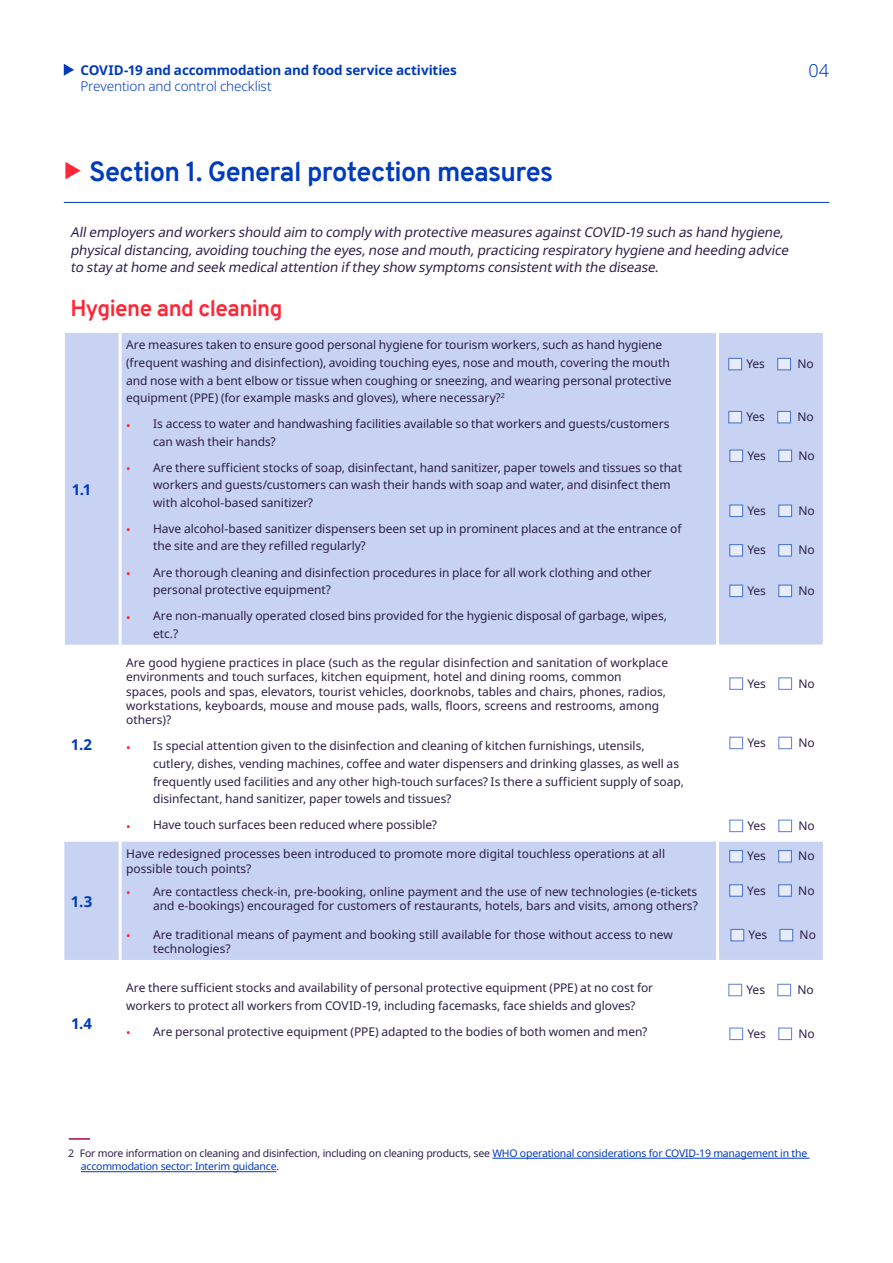
<style>
.page{position:relative;width:893px;height:1263px;background:#fff}
.page>*{position:absolute;margin:0;border:0;box-sizing:border-box;transform-origin:0 0}
.t1{font:700 27px "Overpass";letter-spacing:-.025em;color:#003bbc}
.t2{font:700 22.5px "Overpass";letter-spacing:-.02em;color:#ff2636}
.t3{font:300 18px "Noto Sans";color:#003bbc}
.t4{font:700 15px "Noto Sans";color:#003bbc}
.t5{font:italic 13.5px/17.5px "Noto Sans";color:#2c1f49}
.t6{font:700 13.5px "Noto Sans";letter-spacing:-.01em;color:#003bbc}
.t7{font:300 13.5px "Noto Sans";letter-spacing:-.01em;color:#003bbc}
.t8{font:12px/17.5px "Noto Sans";letter-spacing:-.005em;color:#2c1f49}
.t9{font:10.5px/13.5px "Noto Sans";letter-spacing:-.02em;color:#003bbc}
.s1{color:#ff2636}
.s2{color:#2c1f49}
.s3{color:#fff}
</style>
<div class="page">
<hr style="left:64px;top:202px;width:765px;height:1px;background:#003bbc">
<svg style="left:64px;top:64px;width:10px;height:12px"></svg>
<svg style="left:64px;top:333px;width:759px;height:627px;fill:#c8d2f2"></svg>
<hr style="left:719px;top:644px;width:104px;height:2px;background:#fff">
<hr style="left:64px;top:840px;width:56px;height:2px;background:#fff">
<hr style="left:120px;top:840px;width:598px;height:2px;background:#fff">
<hr style="left:718px;top:840px;width:105px;height:2px;background:#fff">
<hr style="left:119px;top:333px;width:3px;height:312px;background:#fff">
<hr style="left:716px;top:333px;width:3px;height:312px;background:#fff">
<hr style="left:119px;top:646px;width:3px;height:194px;background:#fff">
<hr style="left:716px;top:645px;width:3px;height:195px;background:#fff">
<hr style="left:119px;top:842px;width:3px;height:118px;background:#fff">
<hr style="left:716px;top:842px;width:3px;height:118px;background:#fff">
<hr style="left:64px;top:332px;width:1px;height:313px;background:#fff">
<hr style="left:64px;top:645px;width:56px;height:1px;background:#fff">
<hr style="left:120px;top:645px;width:596px;height:1px;background:#fff">
<hr style="left:69px;top:1138px;width:21px;height:2px;background:#aa044d">
<hr style="left:492px;top:1158px;width:318px;height:1px;background:#003bbc">
<hr style="left:81px;top:1171px;width:195px;height:1px;background:#003bbc">
<svg style="left:728px;top:358px;width:14px;height:12px"></svg>
<svg style="left:777px;top:358px;width:14px;height:12px"></svg>
<svg style="left:728px;top:411px;width:14px;height:12px"></svg>
<svg style="left:777px;top:411px;width:14px;height:12px"></svg>
<svg style="left:729px;top:504px;width:14px;height:13px"></svg>
<svg style="left:778px;top:504px;width:14px;height:13px"></svg>
<svg style="left:729px;top:449px;width:14px;height:13px"></svg>
<svg style="left:778px;top:449px;width:14px;height:13px"></svg>
<svg style="left:729px;top:544px;width:14px;height:13px"></svg>
<svg style="left:778px;top:544px;width:14px;height:13px"></svg>
<svg style="left:729px;top:584px;width:14px;height:13px"></svg>
<svg style="left:778px;top:584px;width:14px;height:13px"></svg>
<svg style="left:729px;top:677px;width:14px;height:13px"></svg>
<svg style="left:778px;top:677px;width:14px;height:13px"></svg>
<div style="left:729px;top:737px;width:14px;height:12px;background:#fff"></div>
<div style="left:778px;top:737px;width:14px;height:12px;background:#fff"></div>
<svg style="left:729px;top:819px;width:14px;height:13px"></svg>
<svg style="left:778px;top:819px;width:14px;height:13px"></svg>
<svg style="left:729px;top:850px;width:14px;height:12px"></svg>
<svg style="left:778px;top:850px;width:14px;height:12px"></svg>
<svg style="left:729px;top:884px;width:14px;height:13px"></svg>
<svg style="left:778px;top:884px;width:14px;height:13px"></svg>
<svg style="left:730px;top:929px;width:14px;height:12px"></svg>
<svg style="left:779px;top:929px;width:14px;height:12px"></svg>
<svg style="left:729px;top:1027px;width:14px;height:13px"></svg>
<svg style="left:778px;top:1027px;width:14px;height:13px"></svg>
<p class="t6" style="left:80px;top:60px;width:378px">COVID-19 and accommodation and food service activities</p>
<p class="t7" style="left:80px;top:77px;width:193px">Prevention and control checklist</p>
<h3 class="t3" style="left:808px;top:57px;width:22px">04</h3>
<h1 class="t1" style="left:89px;top:152px;width:465px">Section 1. General protection measures</h1>
<p class="t5" style="left:70px;top:224px;width:723px">Allemployersand workersshould aim to comply with protective measuresagainstCOVID-19 such ashand hygiene, physicaldistancing,avoiding touching the eyes,nose and mouth,practicing respiratory hygiene and heeding advice to stay athome and seek medicalattention if they show symptomsconsistentwith the disease.</p>
<h2 class="t2" style="left:70px;top:292px;width:214px">Hygiene and cleaning</h2>
<p class="t4" style="left:72px;top:479px;width:21px">1.1</p>
<p class="t4" style="left:71px;top:733px;width:23px">1.2</p>
<p class="t4" style="left:71px;top:891px;width:23px">1.3</p>
<p class="t4" style="left:71px;top:1013px;width:23px">1.4</p>
<p class="t8" style="left:126px;top:337px;width:547px">Are measures taken to ensure good personal hygiene for tourism workers, such as hand hygiene (frequent washing and disinfection), avoiding touching eyes, nose and mouth, covering the mouth and nose with a bent elbow or tissue when coughing or sneezing, and wearing personal protective equipment (PPE) (for example masks and gloves), where necessary?<sup>2</sup><sup>1</sup></p>
<p class="t8" style="left:153px;top:415px;width:518px;text-indent:-27px"><span class="s1">•</span> Is access to water and handwashing facilities available so that workers and guests/customers can wash their hands?</p>
<p class="t8" style="left:153px;top:459px;width:530px;text-indent:-27px"><span class="s1">•</span> Are there sufficient stocks of soap, disinfectant, hand sanitizer, paper towels and tissues so that workers and guests/customers can wash their hands with soap and water, and disinfect them with alcohol-based sanitizer?</p>
<p class="t8" style="left:153px;top:520px;width:530px;text-indent:-27px"><span class="s1">•</span> Have alcohol-based sanitizer dispensers been set up in prominent places and at the entrance of the site and are they refilled regularly?</p>
<p class="t8" style="left:153px;top:564px;width:500px;text-indent:-27px"><span class="s1">•</span> Are thorough cleaning and disinfection procedures in place for all work clothing and other personal protective equipment?</p>
<p class="t8" style="left:153px;top:607px;width:515px;text-indent:-27px"><span class="s1">•</span> Are non-manually operated closed bins provided for the hygienic disposal of garbage, wipes, etc.?</p>
<p class="t8" style="left:126px;top:655px;width:543px;line-height:14.4px">Are good hygiene practices in place (such as the regular disinfection and sanitation of workplace environments and touch surfaces, kitchen equipment, hotel and dining rooms, common<br>spaces, pools and spas, elevators, tourist vehicles, doorknobs, tables and chairs, phones, radios, workstations, keyboards, mouse and mouse pads, walls, floors, screens and restrooms, among others)?</p>
<p class="t8" style="left:153px;top:738px;width:532px;text-indent:-27px"><span class="s1">•</span> Is special attention given to the disinfection and cleaning of kitchen furnishings, utensils, cutlery, dishes, vending machines, coffee and water dispensers and drinking glasses, as well as frequently used facilities and any other high-touch surfaces? Is there a sufficient supply of soap, disinfectant, hand sanitizer, paper towels and tissues?</p>
<p class="t8" style="left:126px;top:816px;width:312px"><span class="s1">•</span> Have touch surfaces been reduced where possible?</p>
<p class="t8" style="left:126px;top:847px;width:540px;line-height:14.4px">Have redesigned processes been introduced to promote more digital touchless operations at all possible touch points?</p>
<p class="t8" style="left:126px;top:884px;width:573px;line-height:14.4px;text-align:right"><span class="s1">•</span> Are contactless check-in, pre-booking, online payment and the use of new technologies (e-tickets and e-bookings) encouraged for customers of restaurants, hotels, bars and visits, among others?</p>
<p class="t8" style="left:153px;top:927px;width:521px;line-height:14.4px;text-indent:-27px"><span class="s1">•</span> Are traditional means of payment and booking still available for those without access to new technologies?</p>
<p class="t8" style="left:126px;top:979px;width:529px">Are there sufficient stocks and availability of personal protective equipment (PPE) at no cost for workers to protect all workers from COVID-19, including facemasks, face shields and gloves?</p>
<p class="t8" style="left:126px;top:1023px;width:523px"><span class="s1">•</span> Are personal protective equipment (PPE) adapted to the bodies of both women and men?</p>
<p class="t8" style="left:746px;top:355px;width:20px">Yes</p>
<p class="t8" style="left:797px;top:355px;width:18px">No</p>
<p class="t8" style="left:746px;top:408px;width:20px">Yes</p>
<p class="t8" style="left:797px;top:408px;width:18px">No</p>
<p class="t8" style="left:747px;top:447px;width:20px">Yes</p>
<p class="t8" style="left:798px;top:447px;width:18px">No</p>
<p class="t8" style="left:747px;top:502px;width:20px">Yes</p>
<p class="t8" style="left:798px;top:502px;width:18px">No</p>
<p class="t8" style="left:747px;top:541px;width:20px">Yes</p>
<p class="t8" style="left:798px;top:541px;width:18px">No</p>
<p class="t8" style="left:747px;top:582px;width:20px">Yes</p>
<p class="t8" style="left:798px;top:582px;width:18px">No</p>
<p class="t8" style="left:747px;top:675px;width:20px">Yes</p>
<p class="t8" style="left:798px;top:675px;width:18px">No</p>
<p class="t8" style="left:747px;top:734px;width:20px">Yes</p>
<p class="t8" style="left:798px;top:734px;width:18px">No</p>
<p class="t8" style="left:747px;top:817px;width:20px">Yes</p>
<p class="t8" style="left:798px;top:817px;width:18px">No</p>
<p class="t8" style="left:747px;top:847px;width:20px">Yes</p>
<p class="t8" style="left:798px;top:847px;width:18px">No</p>
<p class="t8" style="left:747px;top:882px;width:20px">Yes</p>
<p class="t8" style="left:798px;top:882px;width:18px">No</p>
<p class="t8" style="left:748px;top:926px;width:20px">Yes</p>
<p class="t8" style="left:800px;top:926px;width:18px">No</p>
<p class="t8" style="left:746px;top:981px;width:20px">Yes</p>
<p class="t8" style="left:797px;top:981px;width:18px">No</p>
<p class="t8" style="left:747px;top:1025px;width:20px">Yes</p>
<p class="t8" style="left:798px;top:1025px;width:18px">No</p>
<p class="t9" style="left:81px;top:1146px;width:728px;text-indent:-13px"><span class="s2">2</span><span class="s3">1</span><span class="s2">For more information on cleaning and disinfection, including on cleaning products, see</span> WHO operational considerations for COVID-19 management in the accommodation sector: Interim guidance<span class="s2">.</span></p>
</div>
